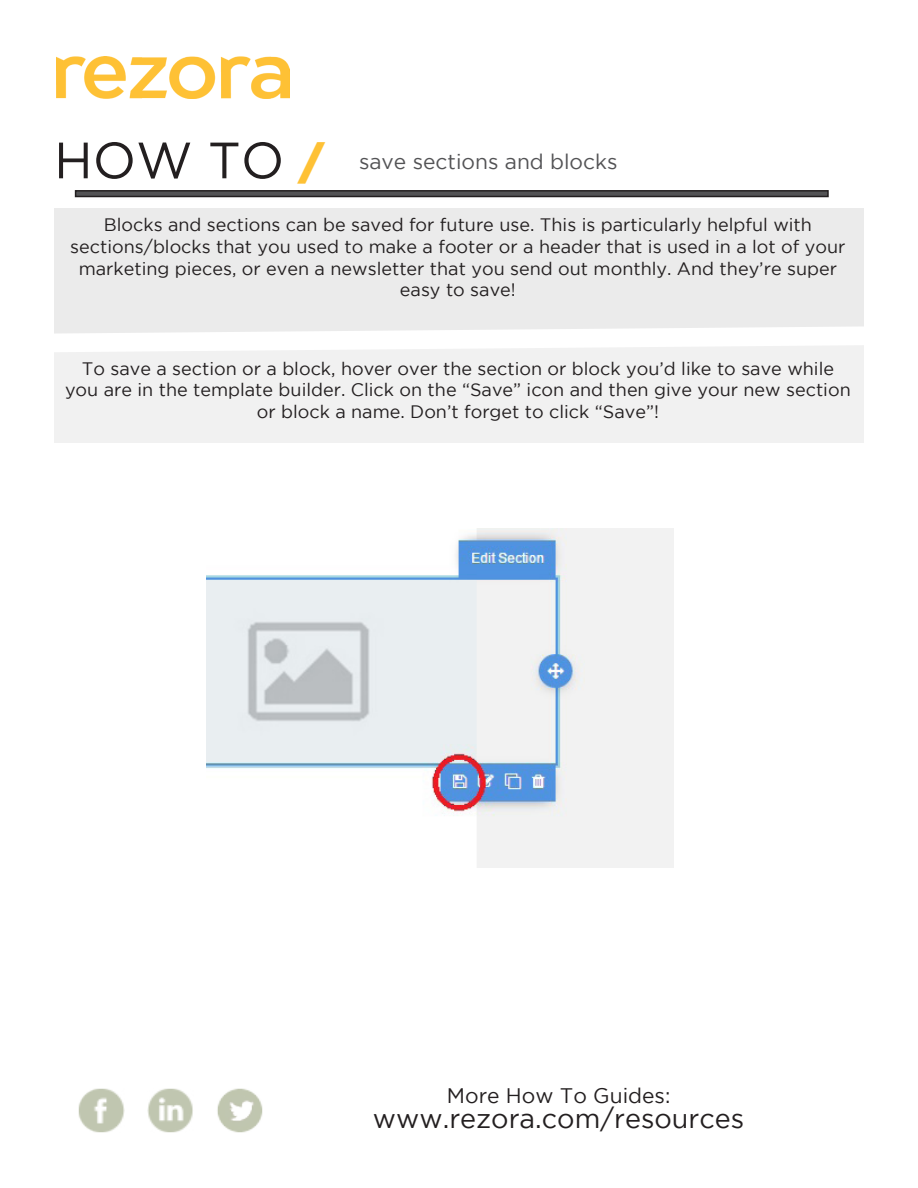
<style>
.page{position:relative;width:918px;height:1188px;background:#fff}
.page>*{position:absolute;margin:0;border:0;box-sizing:border-box;transform-origin:0 0}
.t1{font:51px "Gotham";color:#231f20}
.t2{font:27px "Gotham";color:#231f20}
.t3{font:21px "Gotham";color:#535355}
.t4{font:21px "Gotham";color:#231f20}
.t5{font:18px/21.6px "Gotham";color:#231f20;text-align:center}
.s1{font-family:"Gotham Ultra";font-size:45px;color:#fec135}
</style>
<div class="page">
<div style="left:76px;top:191px;width:752px;height:6px;background:#535355"></div>
<div style="left:75px;top:190px;width:754px;height:7px;border:2px solid #231f20"></div>
<img style="left:56px;top:56px;width:233px;height:43px">
<img style="left:78px;top:1088px;width:46px;height:45px">
<img style="left:147px;top:1088px;width:46px;height:45px">
<img style="left:217px;top:1088px;width:46px;height:45px">
<div style="left:54px;top:208px;width:810px;height:132px;background:#ebebeb"></div>
<div style="left:54px;top:340px;width:810px;height:103px;background:#f1f1f1"></div>
<img style="left:207px;top:528px;width:466px;height:340px">
<svg style="left:54px;top:327px;width:810px;height:25px"></svg>
<p class="t1" style="left:54px;top:132px;width:271px">HOW TO <span class="s1">/</span></p>
<p class="t3" style="left:359px;top:150px;width:260px">save sections and blocks</p>
<p class="t5" style="left:104px;top:214px;width:710px">Blocks and sections can be saved for future use. This is particularly helpful with</p>
<p class="t5" style="left:70px;top:236px;width:777px">sections/blocks that you used to make a footer or a header that is used in a lot of your marketing pieces, or even a newsletter that you send out monthly. And they’re super easy to save!</p>
<p class="t5" style="left:65px;top:357px;width:787px">To save a section or a block, hover over the section or block you’d like to save while you are in the template builder. Click on the “Save” icon and then give your new section or block a name. Don’t forget to click “Save”!</p>
<p class="t4" style="left:447px;top:1084px;width:225px">More How To Guides:</p>
<p class="t2" style="left:373px;top:1104px;width:373px">www.rezora.com/resources</p>
</div>
